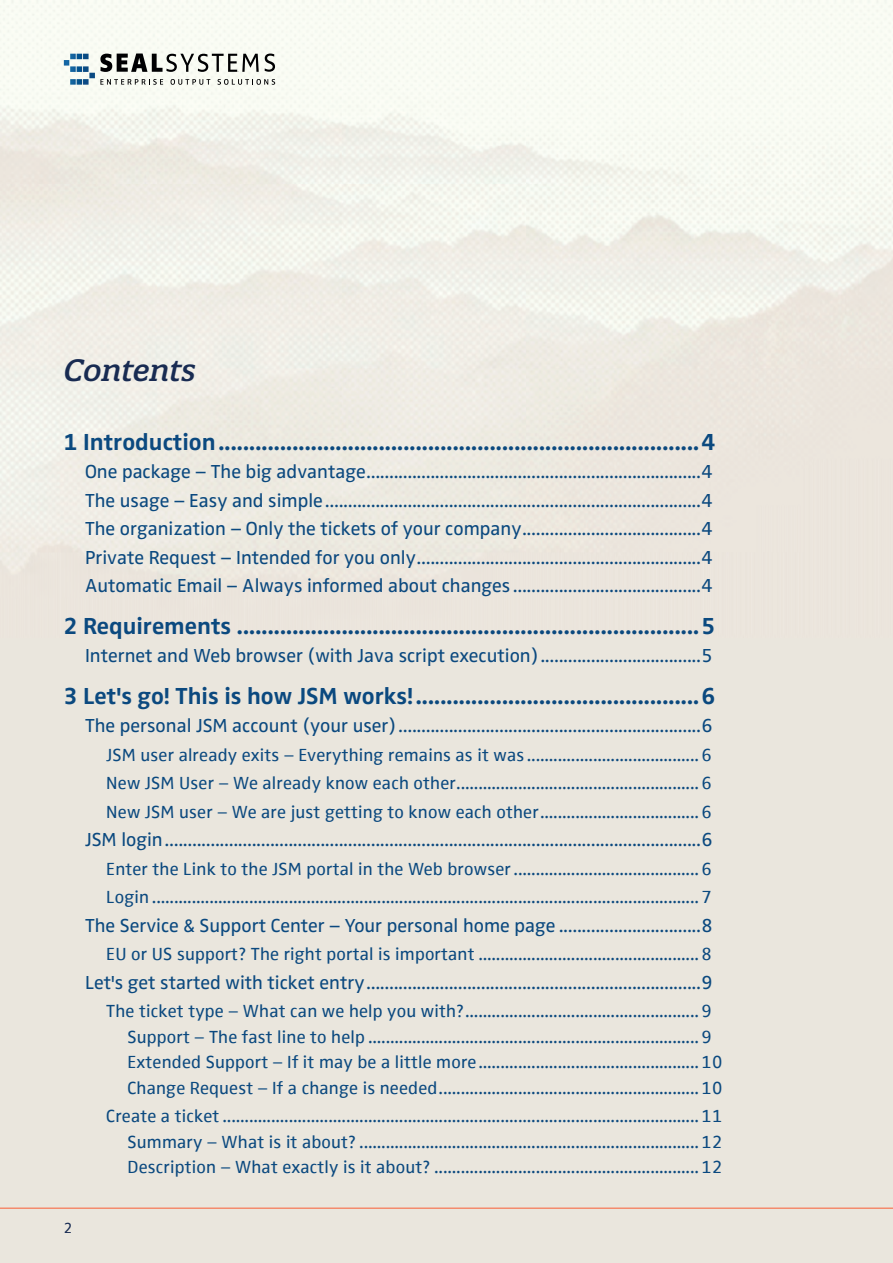
<style>
.page{position:relative;width:893px;height:1263px;background:#eae6dd}
.page>*{position:absolute;margin:0;border:0;box-sizing:border-box;transform-origin:0 0}
.t1{font:italic 500 30px "Quatro Slab";color:#182b52}
.t2{font:700 24px "Zwo Pro";color:#0b497f}
.t3{font:19.5px/28.5px "Zwo Pro";color:#0b497f;text-align:justify}
.t4{font:18px/25.5px "Zwo Offc";letter-spacing:.01em;color:#0b497f;text-align:justify}
.t5{font:15px "Zwo Offc";color:#182b52}
</style>
<div class="page">
<img style="left:0;top:0;width:893px;height:571px">
<svg style="left:64px;top:54px;width:31px;height:31px"></svg>
<svg style="left:100px;top:54px;width:159px;height:18px;background:#9a9c98"></svg>
<svg style="left:265px;top:54px;width:10px;height:18px"></svg>
<svg style="left:100px;top:79px;width:63px;height:6px"></svg>
<svg style="left:171px;top:79px;width:39px;height:6px"></svg>
<svg style="left:218px;top:79px;width:57px;height:6px"></svg>
<hr style="left:0;top:1207px;width:893px;height:2px;background:#f58b6d">
<h1 class="t1" style="left:64px;top:351px;width:134px">Contents</h1>
<h2 class="t2" style="left:64px;top:423px;width:653px">1 Introduction..............................................................................4</h2>
<p class="t3" style="left:85px;top:456px;width:629px">One package – The big advantage.........................................................................4<br>The usage – Easy and simple..................................................................................4<br>The organization – Only the tickets of your company.......................................4<br>Private Request – Intended for you only..............................................................4<br>Automatic Email – Always informed about changes .........................................4</p>
<h2 class="t2" style="left:64px;top:607px;width:653px">2 Requirements ...........................................................................5</h2>
<p class="t3" style="left:85px;top:640px;width:629px">Internet and Web browser (with Java script execution)...................................5</p>
<h2 class="t2" style="left:64px;top:677px;width:653px">3 Let's go! This is how JSM works!..............................................6</h2>
<p class="t3" style="left:85px;top:710px;width:629px">The personal JSM account (your user)..................................................................6</p>
<p class="t4" style="left:106px;top:741px;width:607px;line-height:28.5px">JSM user already exits – Everything remains as it was ....................................... 6<br>New JSM User – We already know each other....................................................... 6<br>New JSM user – We are just getting to know each other.................................... 6</p>
<p class="t3" style="left:85px;top:824px;width:629px">JSM login.....................................................................................................................6</p>
<p class="t4" style="left:106px;top:855px;width:607px;line-height:28.5px">Enter the Link to the JSM portal in the Web browser.......................................... 6<br>Login ............................................................................................................................ 7</p>
<p class="t3" style="left:85px;top:909px;width:629px">The Service &amp; Support Center – Your personal home page ...............................8</p>
<p class="t4" style="left:106px;top:942px;width:607px">EU or US support? The right portal is important .................................................. 8</p>
<p class="t3" style="left:85px;top:966px;width:629px">Let's get started with ticket entry.........................................................................9</p>
<p class="t4" style="left:128px;top:999px;width:596px;text-align:left;text-indent:-21px">The ticket type – What can we help you with?..................................................... 9<br>Support – The fast line to help ........................................................................... 9<br>Extended Support – If it may be a little more.................................................. 10<br>Change Request – If a change is needed........................................................... 10</p>
<p class="t4" style="left:128px;top:1104px;width:596px;text-indent:-21px">Create a ticket ............................................................................................................ 11<br>Summary – What is it about? ............................................................................. 12<br>Description – What exactly is it about? ............................................................ 12</p>
<p class="t5" style="left:64px;top:1219px;width:10px">2</p>
</div>
